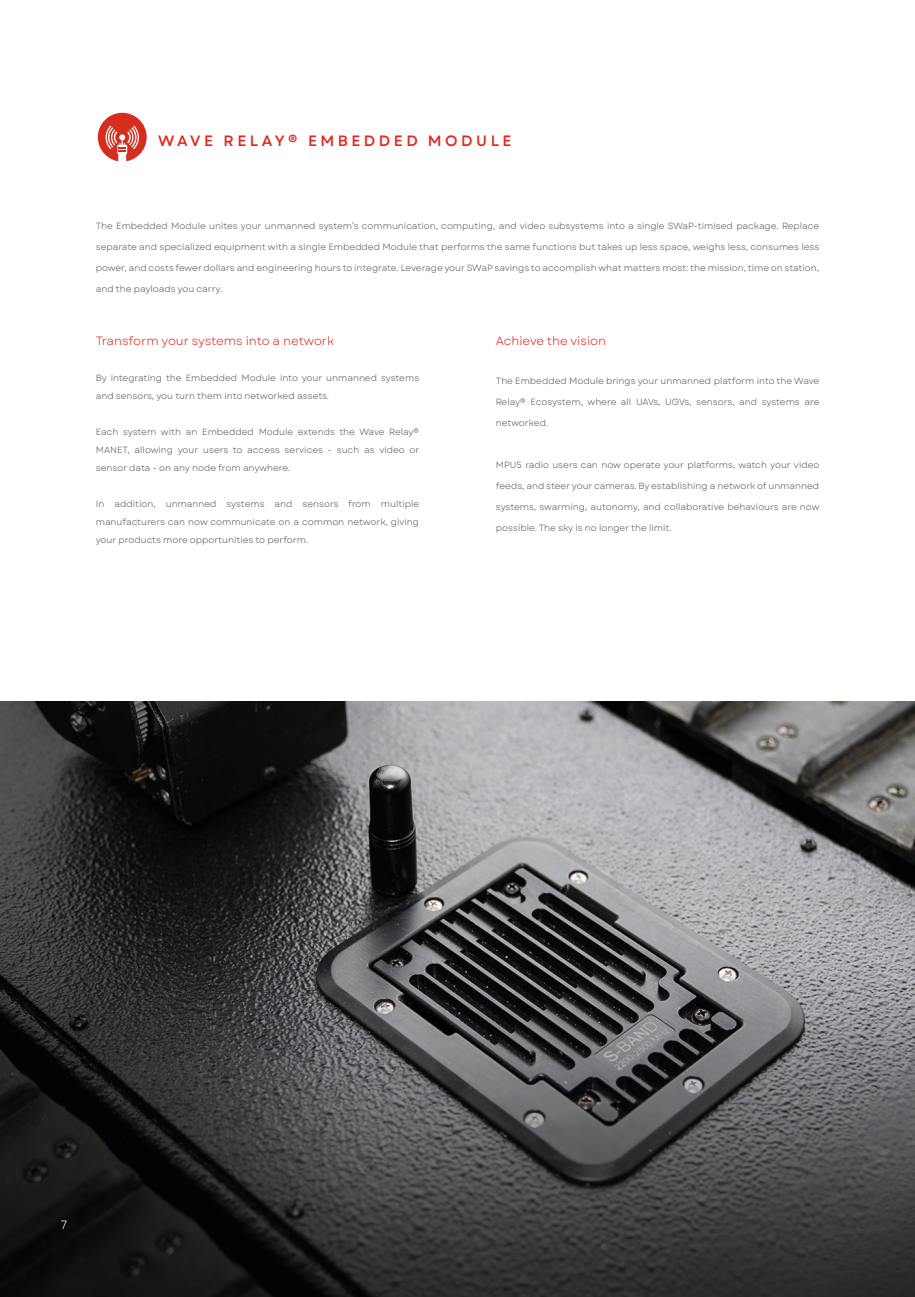
<style>
.page{position:relative;width:915px;height:1297px;background:#fff}
.page>*{position:absolute;margin:0;border:0;box-sizing:border-box;transform-origin:0 0}
.t1{font:500 15px "Garet";letter-spacing:.23em;color:#e3261e}
.t2{font:12px "Garet";color:#e3261e}
.t3{font:12px "Garet";color:#fff}
.t4{font:9px/18px "Garet";color:#575756;text-align:justify}
</style>
<div class="page">
<img style="left:0;top:702px;width:914px;height:595px">
<svg style="left:96px;top:112px;width:52px;height:51px"></svg>
<div style="left:95px;top:110px;width:54px;height:54px;border:2px solid #fff;border-radius:50%"></div>
<svg style="left:105px;top:126px;width:34px;height:37px"></svg>
<p class="t1" style="left:158px;top:131px;width:355px">WAVE RELAY® EMBEDDED MODULE</p>
<p class="t4" style="left:96px;top:217px;width:725px">The Embedded Module unites your unmanned system’s communication, computing, and video subsystems into a single SWaP-timised package. Replace</p>
<p class="t4" style="left:96px;top:238px;width:725px">separate and specialized equipment with a single Embedded Module that performs the same functions but takes up less space, weighs less, consumes less</p>
<p class="t4" style="left:96px;top:259px;width:724px">power, and costs fewer dollars and engineering hours to integrate. Leverage your SWaP savings to accomplish what matters most: the mission, time on station,</p>
<p class="t4" style="left:96px;top:280px;width:128px">and the payloads you carry.</p>
<p class="t2" style="left:96px;top:333px;width:240px">Transform your systems into a network</p>
<p class="t4" style="left:96px;top:369px;width:325px">By integrating the Embedded Module into your unmanned systems and sensors, you turn them into networked assets.</p>
<p class="t4" style="left:96px;top:423px;width:325px">Each system with an Embedded Module extends the Wave Relay® MANET, allowing your users to access services - such as video or sensor data - on any node from anywhere.</p>
<p class="t4" style="left:96px;top:495px;width:325px">In addition, unmanned systems and sensors from multiple manufacturers can now communicate on a common network, giving your products more opportunities to perform.</p>
<p class="t2" style="left:495px;top:333px;width:112px">Achieve the vision</p>
<p class="t4" style="left:495px;top:372px;width:325px">The Embedded Module brings your unmanned platform into the Wave</p>
<p class="t4" style="left:495px;top:393px;width:325px">Relay® Ecosystem, where all UAVs, UGVs, sensors, and systems are</p>
<p class="t4" style="left:495px;top:414px;width:54px">networked.</p>
<p class="t4" style="left:495px;top:456px;width:325px">MPU5 radio users can now operate your platforms, watch your video</p>
<p class="t4" style="left:495px;top:477px;width:325px">feeds, and steer your cameras. By establishing a network of unmanned</p>
<p class="t4" style="left:495px;top:498px;width:325px">systems, swarming, autonomy, and collaborative behaviours are now</p>
<p class="t4" style="left:495px;top:519px;width:177px">possible. The sky is no longer the limit.</p>
<p class="t3" style="left:61px;top:1217px;width:8px">7</p>
</div>
